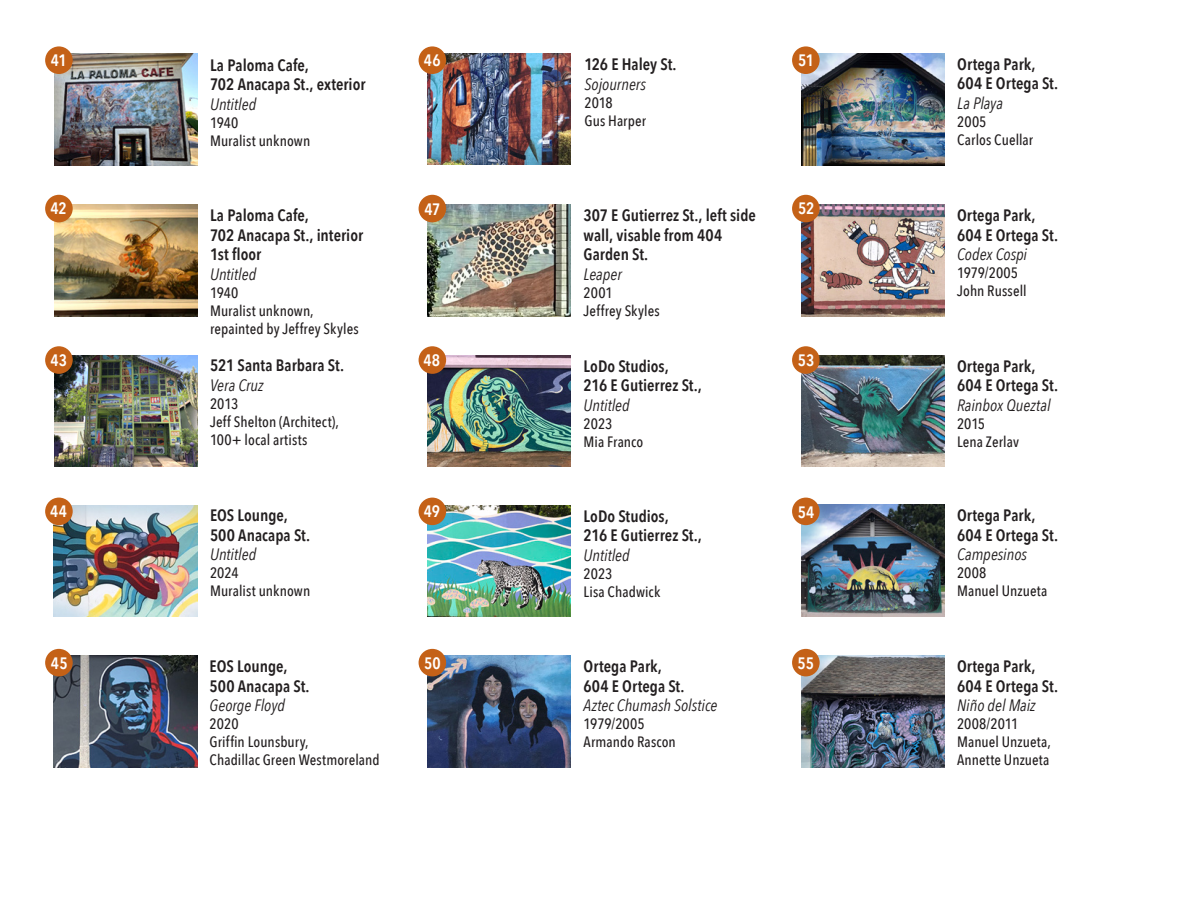
<style>
.page{position:relative;width:1188px;height:918px;background:#fff}
.page>*{position:absolute;margin:0;border:0;box-sizing:border-box;transform-origin:0 0}
.t1{font:600 16.5px/19.5px "Avenir Next Condensed";color:#231f20}
.t2{font:italic 16.5px "Avenir Next Condensed";color:#231f20}
.t3{font:600 16.5px "Avenir Next Condensed";color:#fff}
.t4{font:500 15px "Avenir Next Condensed";letter-spacing:.005em;color:#231f20}
</style>
<div class="page">
<img style="left:428px;top:656px;width:143px;height:111px">
<img style="left:427px;top:355px;width:143px;height:112px">
<img style="left:801px;top:53px;width:143px;height:112px">
<img style="left:428px;top:505px;width:143px;height:112px">
<img style="left:801px;top:205px;width:143px;height:111px">
<img style="left:801px;top:656px;width:143px;height:111px">
<img style="left:801px;top:355px;width:143px;height:112px">
<img style="left:801px;top:505px;width:143px;height:111px">
<img style="left:427px;top:205px;width:143px;height:111px">
<img style="left:427px;top:53px;width:143px;height:112px">
<img style="left:54px;top:656px;width:143px;height:111px">
<img style="left:54px;top:355px;width:143px;height:112px">
<img style="left:54px;top:505px;width:143px;height:112px">
<img style="left:54px;top:205px;width:143px;height:111px">
<img style="left:54px;top:54px;width:143px;height:112px">
<div style="left:45px;top:46px;width:28px;height:28px;background:#c46117;border-radius:50%"></div>
<div style="left:419px;top:346px;width:27px;height:28px;background:#c46117;border-radius:50%"></div>
<div style="left:419px;top:498px;width:27px;height:27px;background:#c46117;border-radius:50%"></div>
<div style="left:419px;top:649px;width:27px;height:27px;background:#c46117;border-radius:50%"></div>
<div style="left:792px;top:46px;width:28px;height:28px;background:#c46117;border-radius:50%"></div>
<div style="left:792px;top:195px;width:28px;height:27px;background:#c46117;border-radius:50%"></div>
<div style="left:792px;top:346px;width:28px;height:28px;background:#c46117;border-radius:50%"></div>
<div style="left:792px;top:498px;width:28px;height:27px;background:#c46117;border-radius:50%"></div>
<div style="left:792px;top:649px;width:28px;height:27px;background:#c46117;border-radius:50%"></div>
<div style="left:45px;top:195px;width:28px;height:27px;background:#c46117;border-radius:50%"></div>
<div style="left:45px;top:346px;width:28px;height:28px;background:#c46117;border-radius:50%"></div>
<div style="left:45px;top:498px;width:28px;height:27px;background:#c46117;border-radius:50%"></div>
<div style="left:45px;top:649px;width:28px;height:27px;background:#c46117;border-radius:50%"></div>
<div style="left:419px;top:46px;width:27px;height:28px;background:#c46117;border-radius:50%"></div>
<div style="left:419px;top:195px;width:27px;height:27px;background:#c46117;border-radius:50%"></div>
<p class="t3" style="left:51px;top:46px;width:17px">41</p>
<p class="t1" style="left:210px;top:55px;width:100px">La Paloma Cafe,</p>
<p class="t1" style="left:210px;top:74px;width:157px">702 Anacapa St., exterior</p>
<p class="t2" style="left:210px;top:94px;width:48px">Untitled</p>
<p class="t4" style="left:210px;top:113px;width:30px">1940</p>
<p class="t4" style="left:210px;top:131px;width:102px">Muralist unknown</p>
<p class="t3" style="left:424px;top:46px;width:18px">46</p>
<p class="t1" style="left:585px;top:54px;width:94px">126 E Haley St.</p>
<p class="t2" style="left:585px;top:74px;width:63px">Sojourners</p>
<p class="t4" style="left:585px;top:93px;width:30px">2018</p>
<p class="t4" style="left:585px;top:111px;width:63px">Gus Harper</p>
<p class="t3" style="left:798px;top:46px;width:17px">51</p>
<p class="t1" style="left:957px;top:54px;width:80px">Ortega Park,</p>
<p class="t1" style="left:957px;top:73px;width:102px">604 E Ortega St.</p>
<p class="t2" style="left:957px;top:93px;width:47px">La Playa</p>
<p class="t4" style="left:957px;top:113px;width:31px">2005</p>
<p class="t4" style="left:957px;top:131px;width:77px">Carlos Cuellar</p>
<p class="t3" style="left:51px;top:194px;width:18px">42</p>
<p class="t1" style="left:210px;top:205px;width:100px">La Paloma Cafe,</p>
<p class="t1" style="left:210px;top:225px;width:154px">702 Anacapa St., interior</p>
<p class="t1" style="left:210px;top:244px;width:53px">1st floor</p>
<p class="t2" style="left:210px;top:264px;width:48px">Untitled</p>
<p class="t4" style="left:210px;top:283px;width:30px">1940</p>
<p class="t4" style="left:210px;top:301px;width:105px">Muralist unknown,</p>
<p class="t4" style="left:210px;top:319px;width:150px">repainted by Jeffrey Skyles</p>
<p class="t3" style="left:424px;top:195px;width:17px">47</p>
<p class="t1" style="left:584px;top:205px;width:174px">307 E Gutierrez St., left side wall, visable from 404<br>Garden St.</p>
<p class="t2" style="left:584px;top:264px;width:40px">Leaper</p>
<p class="t4" style="left:584px;top:283px;width:31px">2001</p>
<p class="t4" style="left:584px;top:301px;width:78px">Jeffrey Skyles</p>
<p class="t3" style="left:798px;top:194px;width:18px">52</p>
<p class="t1" style="left:957px;top:205px;width:80px">Ortega Park,</p>
<p class="t1" style="left:957px;top:225px;width:102px">604 E Ortega St.</p>
<p class="t2" style="left:957px;top:244px;width:72px">Codex Cospi</p>
<p class="t4" style="left:957px;top:264px;width:62px">1979/2005</p>
<p class="t4" style="left:957px;top:282px;width:71px">John Russell</p>
<p class="t3" style="left:51px;top:346px;width:18px">43</p>
<p class="t1" style="left:210px;top:356px;width:135px">521 Santa Barbara St.</p>
<p class="t2" style="left:210px;top:375px;width:55px">Vera Cruz</p>
<p class="t4" style="left:210px;top:395px;width:30px">2013</p>
<p class="t4" style="left:210px;top:413px;width:130px">Jeff Shelton (Architect),</p>
<p class="t4" style="left:210px;top:431px;width:99px">100+ local artists</p>
<p class="t3" style="left:424px;top:346px;width:18px">48</p>
<p class="t1" style="left:584px;top:356px;width:87px">LoDo Studios,</p>
<p class="t1" style="left:584px;top:375px;width:120px">216 E Gutierrez St.,</p>
<p class="t2" style="left:584px;top:395px;width:48px">Untitled</p>
<p class="t4" style="left:584px;top:414px;width:30px">2023</p>
<p class="t4" style="left:584px;top:432px;width:61px">Mia Franco</p>
<p class="t3" style="left:798px;top:346px;width:18px">53</p>
<p class="t1" style="left:957px;top:356px;width:80px">Ortega Park,</p>
<p class="t1" style="left:957px;top:375px;width:102px">604 E Ortega St.</p>
<p class="t2" style="left:957px;top:395px;width:95px">Rainbox Queztal</p>
<p class="t4" style="left:957px;top:414px;width:30px">2015</p>
<p class="t4" style="left:957px;top:432px;width:63px">Lena Zerlav</p>
<p class="t3" style="left:50px;top:497px;width:18px">44</p>
<p class="t1" style="left:210px;top:505px;width:79px">EOS Lounge,</p>
<p class="t1" style="left:210px;top:525px;width:102px">500 Anacapa St.</p>
<p class="t2" style="left:210px;top:545px;width:48px">Untitled</p>
<p class="t4" style="left:210px;top:564px;width:30px">2024</p>
<p class="t4" style="left:210px;top:582px;width:102px">Muralist unknown</p>
<p class="t3" style="left:424px;top:497px;width:18px">49</p>
<p class="t1" style="left:584px;top:506px;width:87px">LoDo Studios,</p>
<p class="t1" style="left:584px;top:525px;width:120px">216 E Gutierrez St.,</p>
<p class="t2" style="left:584px;top:545px;width:48px">Untitled</p>
<p class="t4" style="left:584px;top:564px;width:30px">2023</p>
<p class="t4" style="left:584px;top:582px;width:78px">Lisa Chadwick</p>
<p class="t3" style="left:798px;top:497px;width:18px">54</p>
<p class="t1" style="left:957px;top:505px;width:80px">Ortega Park,</p>
<p class="t1" style="left:957px;top:525px;width:102px">604 E Ortega St.</p>
<p class="t2" style="left:957px;top:545px;width:71px">Campesinos</p>
<p class="t4" style="left:957px;top:564px;width:31px">2008</p>
<p class="t4" style="left:957px;top:582px;width:92px">Manuel Unzueta</p>
<p class="t3" style="left:51px;top:649px;width:18px">45</p>
<p class="t1" style="left:210px;top:656px;width:79px">EOS Lounge,</p>
<p class="t1" style="left:210px;top:676px;width:102px">500 Anacapa St.</p>
<p class="t2" style="left:210px;top:695px;width:77px">George Floyd</p>
<p class="t4" style="left:210px;top:715px;width:30px">2020</p>
<p class="t4" style="left:210px;top:733px;width:101px">Griffin Lounsbury,</p>
<p class="t4" style="left:210px;top:751px;width:172px">Chadillac Green Westmoreland</p>
<p class="t3" style="left:424px;top:649px;width:18px">50</p>
<p class="t1" style="left:584px;top:656px;width:80px">Ortega Park,</p>
<p class="t1" style="left:584px;top:676px;width:102px">604 E Ortega St.</p>
<p class="t2" style="left:584px;top:695px;width:135px">Aztec Chumash Solstice</p>
<p class="t4" style="left:584px;top:715px;width:62px">1979/2005</p>
<p class="t4" style="left:584px;top:733px;width:94px">Armando Rascon</p>
<p class="t3" style="left:798px;top:649px;width:18px">55</p>
<p class="t1" style="left:957px;top:656px;width:80px">Ortega Park,</p>
<p class="t1" style="left:957px;top:676px;width:102px">604 E Ortega St.</p>
<p class="t2" style="left:957px;top:696px;width:80px">Niño del Maiz</p>
<p class="t4" style="left:957px;top:715px;width:63px">2008/2011</p>
<p class="t4" style="left:957px;top:733px;width:95px">Manuel Unzueta,</p>
<p class="t4" style="left:957px;top:751px;width:94px">Annette Unzueta</p>
</div>
